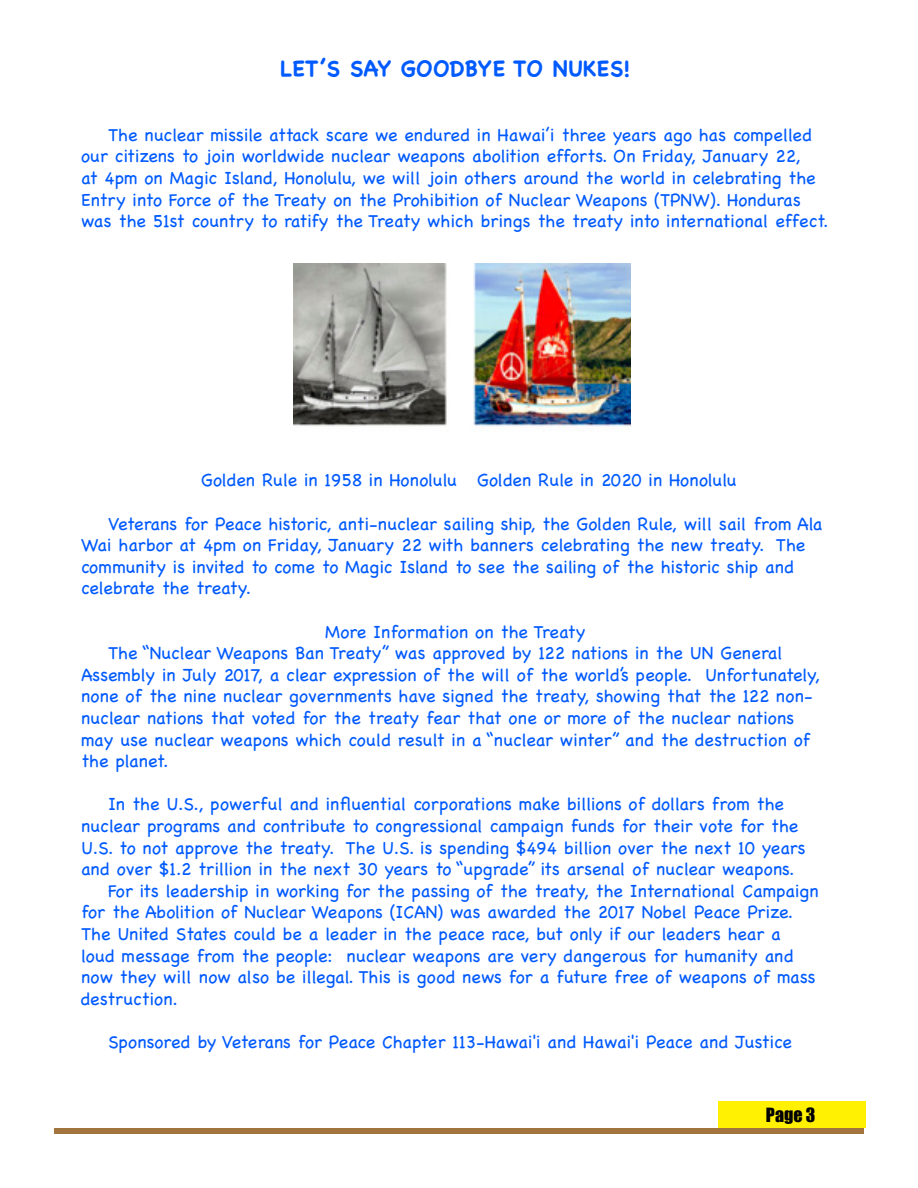
<style>
.page{position:relative;width:918px;height:1188px;background:#fff}
.page>*{position:absolute;margin:0;border:0;box-sizing:border-box;transform-origin:0 0}
.Body{font:700 22.5px "Chalkboard";color:#005aff}
.Body-2{font:18px/21.6px "Chalkboard";color:#005aff}
.t1{font:18px "Impact";color:#000}
</style>
<div class="page">
<div style="left:54px;top:1128px;width:810px;height:6px;background:#a1753d"></div>
<div style="left:718px;top:1101px;width:148px;height:27px;background:#fff101"></div>
<img style="left:293px;top:264px;width:337px;height:163px">
<p class="Body" style="left:280px;top:55px;width:351px">LET’S SAY GOODBYE TO NUKES!</p>
<p class="Body-2" style="left:81px;top:124px;width:749px;text-indent:27px">The nuclear missile attack scare we endured in Hawai’i three years ago has compelled our citizens to join worldwide nuclear weapons abolition efforts. On Friday, January 22,<br>at 4pm on Magic Island, Honolulu, we will join others around the world in celebrating the Entry into Force of the Treaty on the Prohibition of Nuclear Weapons (TPNW). Honduras was the 51st country to ratify the Treaty which brings the treaty into international effect.</p>
<p class="Body-2" style="left:201px;top:469px;width:537px">Golden Rule in 1958 in Honolulu Golden Rule in 2020 in Honolulu</p>
<p class="Body-2" style="left:81px;top:513px;width:743px;text-indent:27px">Veterans for Peace historic, anti-nuclear sailing ship, the Golden Rule, will sail from Ala Wai harbor at 4pm on Friday, January 22 with banners celebrating the new treaty. The community is invited to come to Magic Island to see the sailing of the historic ship and celebrate the treaty.</p>
<p class="Body-2" style="left:325px;top:621px;width:262px">More Information on the Treaty</p>
<p class="Body-2" style="left:81px;top:642px;width:740px;text-indent:27px">The “Nuclear Weapons Ban Treaty” was approved by 122 nations in the UN General Assembly in July 2017, a clear expression of the will of the world’s people. Unfortunately, none of the nine nuclear governments have signed the treaty, showing that the 122 non&shy;nuclear nations that voted for the treaty fear that one or more of the nuclear nations may use nuclear weapons which could result in a “nuclear winter” and the destruction of the planet.</p>
<p class="Body-2" style="left:81px;top:793px;width:726px;text-indent:27px">In the U.S., powerful and influential corporations make billions of dollars from the nuclear programs and contribute to congressional campaign funds for their vote for the U.S. to not approve the treaty. The U.S. is spending $494 billion over the next 10 years and over $1.2 trillion in the next 30 years to “upgrade” its arsenal of nuclear weapons.</p>
<p class="Body-2" style="left:81px;top:880px;width:739px;text-indent:27px">For its leadership in working for the passing of the treaty, the International Campaign for the Abolition of Nuclear Weapons (ICAN) was awarded the 2017 Nobel Peace Prize.<br>The United States could be a leader in the peace race, but only if our leaders hear a loud message from the people: nuclear weapons are very dangerous for humanity and now they will now also be illegal. This is good news for a future free of weapons of mass destruction.</p>
<p class="Body-2" style="left:108px;top:1031px;width:685px">Sponsored by Veterans for Peace Chapter 113-Hawai'i and Hawai'i Peace and Justice</p>
<p class="t1" style="left:766px;top:1101px;width:51px">Page 3</p>
</div>
